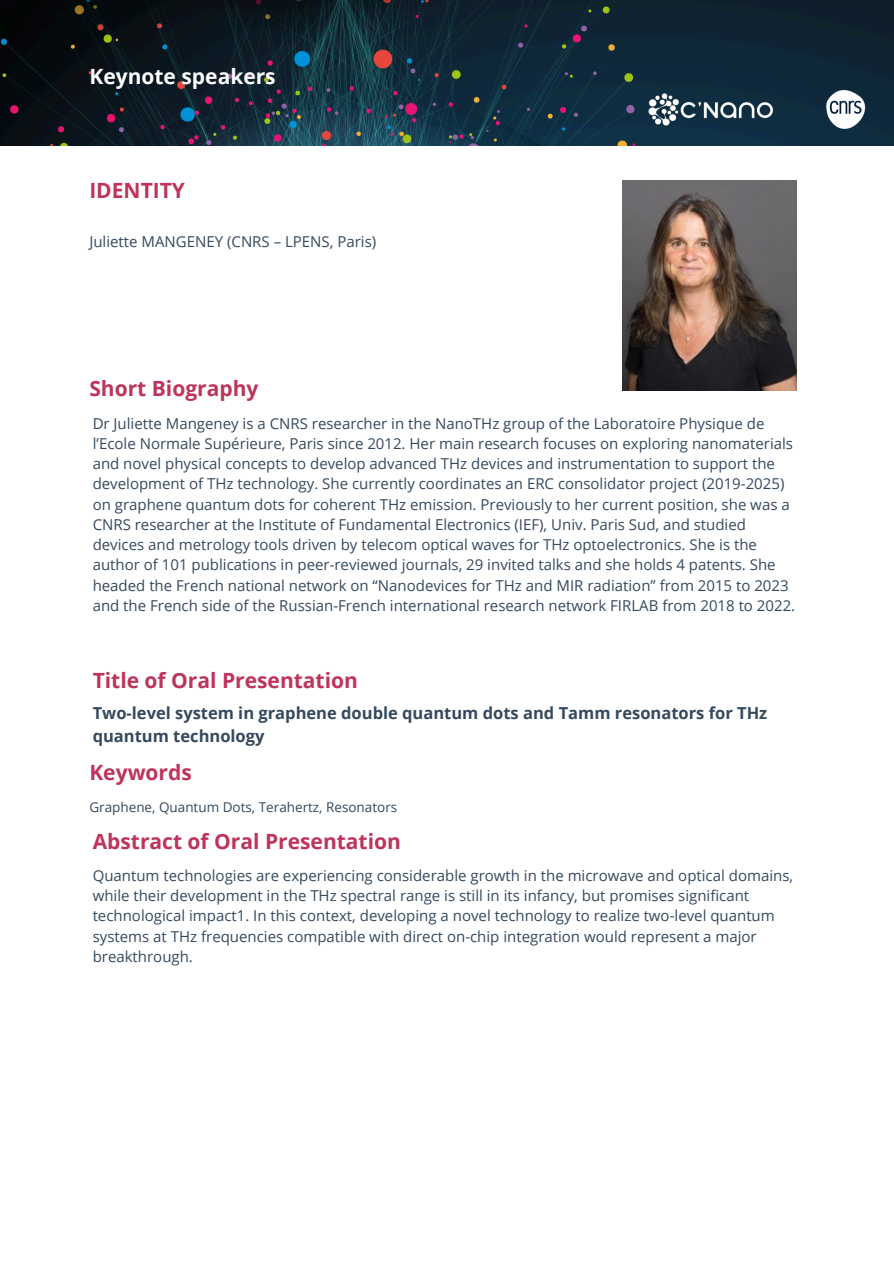
<style>
.page{position:relative;width:894px;height:1264px;background:#fff}
.page>*{position:absolute;margin:0;border:0;box-sizing:border-box;transform-origin:0 0}
.t1{font:700 21px "Open Sans";color:#be345b}
.t2{font:700 21px "Open Sans";color:#fff}
.t3{font:700 16.5px/22.5px "Open Sans";color:#35495e}
.t4{font:15px/20.2px "Open Sans";color:#35495e}
.t5{font:13.5px "Open Sans";color:#35495e}
</style>
<div class="page">
<img style="left:622px;top:181px;width:174px;height:210px">
<img style="left:0;top:0;width:893px;height:145px">
<h2 class="t2" style="left:89px;top:61px;width:188px">Keynote speakers</h2>
<h1 class="t1" style="left:89px;top:175px;width:97px">IDENTITY</h1>
<p class="t4" style="left:89px;top:231px;width:288px">Juliette MANGENEY (CNRS – LPENS, Paris)</p>
<h4 class="t1" style="left:89px;top:373px;width:171px">Short Biography</h4>
<h2 class="t4" style="left:93px;top:412px;width:703px">Dr Juliette Mangeney is a CNRS researcher in the NanoTHz group of the Laboratoire Physique de l’Ecole Normale Supérieure, Paris since 2012. Her main research focuses on exploring nanomaterials and novel physical concepts to develop advanced THz devices and instrumentation to support the development of THz technology. She currently coordinates an ERC consolidator project (2019-2025) on graphene quantum dots for coherent THz emission. Previously to her current position, she was a CNRS researcher at the Institute of Fundamental Electronics (IEF), Univ. Paris Sud, and studied devices and metrology tools driven by telecom optical waves for THz optoelectronics. She is the author of 101 publications in peer-reviewed journals, 29 invited talks and she holds 4 patents. She headed the French national network on “Nanodevices for THz and MIR radiation” from 2015 to 2023 and the French side of the Russian-French international research network FIRLAB from 2018 to 2022.</h2>
<h4 class="t1" style="left:93px;top:666px;width:267px">Title of Oral Presentation</h4>
<h2 class="t3" style="left:93px;top:701px;width:676px">Two-level system in graphene double quantum dots and Tamm resonators for THz quantum technology</h2>
<h3 class="t1" style="left:89px;top:757px;width:104px">Keywords</h3>
<h2 class="t5" style="left:89px;top:797px;width:309px">Graphene, Quantum Dots, Terahertz, Resonators</h2>
<p class="t1" style="left:93px;top:826px;width:310px">Abstract of Oral Presentation</p>
<h2 class="t4" style="left:93px;top:864px;width:701px">Quantum technologies are experiencing considerable growth in the microwave and optical domains, while their development in the THz spectral range is still in its infancy, but promises significant technological impact1. In this context, developing a novel technology to realize two-level quantum systems at THz frequencies compatible with direct on-chip integration would represent a major breakthrough.</h2>
</div>
